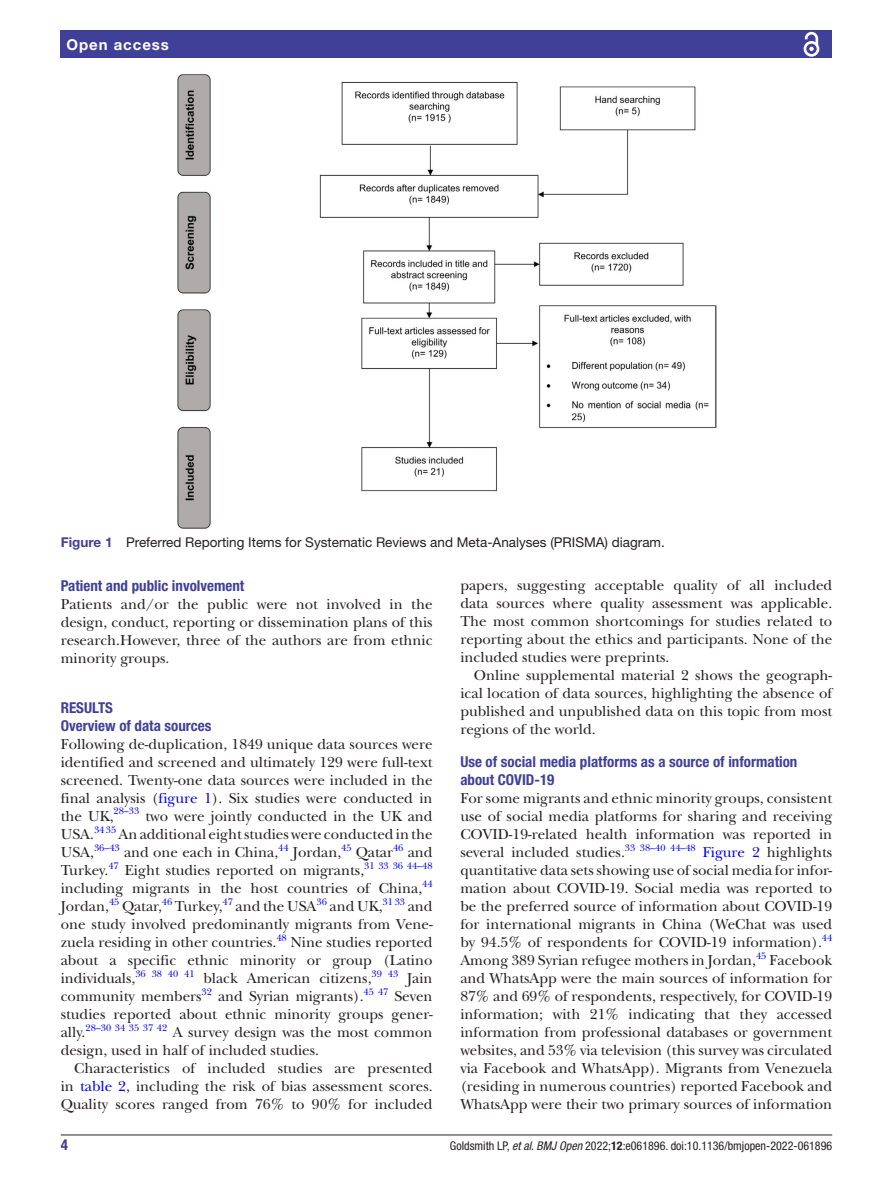
<style>
.page{position:relative;width:893px;height:1191px;background:#fff}
.page>*{position:absolute;margin:0;border:0;box-sizing:border-box;transform-origin:0 0}
.t1{font:15px/18px "New Baskerville";color:#231f20;text-align:justify}
.t2{font:700 condensed 15px/18px "Helvetica Neue LT Std";color:#414099}
.t3{font:700 15px "Helvetica Neue LT Std";letter-spacing:.065em;color:#fff}
.t4{font:13.5px "Helvetica Neue LT Std";color:#231f20}
.t5{font:condensed 12px "Helvetica Neue LT Std";color:#231f20}
.t6{font:9.9px "New Baskerville";color:#00f}
.s1{font-weight:700;color:#414099}
.s2{color:#00f}
.s3{font-style:italic}
.s4{font-weight:700}
</style>
<div class="page">
<hr style="left:61px;top:1134px;width:771px;height:1px;background:#231f20">
<div style="left:61px;top:31px;width:771px;height:27px;background:#414099"></div>
<svg style="left:803px;top:31px;width:17px;height:26px"></svg>
<img style="left:177px;top:74px;width:539px;height:455px">
<p class="t3" style="left:66px;top:35px;width:104px">Open access</p>
<p class="t4" style="left:61px;top:534px;width:606px"><span class="s1">Figure 1</span> Preferred Reporting Items for Systematic Reviews and Meta-Analyses (PRISMA) diagram.</p>
<p class="t2" style="left:61px;top:576px;width:185px">Patient and public involvement</p>
<p class="t1" style="left:61px;top:595px;width:373px">Patients and/or the public were not involved in the design, conduct, reporting or dissemination plans of this research.However, three of the authors are from ethnic minority groups.</p>
<p class="t2" style="left:61px;top:698px;width:152px">RESULTS<br>Overview of data sources</p>
<p class="t1" style="left:61px;top:735px;width:373px">Following de-duplication, 1849 unique data sources were identified and screened and ultimately 129 were full-text screened. Twenty-one data sources were included in the final analysis (<span class="s2">figure 1</span>). Six studies were conducted in the UK,<sup>28–33</sup> two were jointly conducted in the UK and USA.</p>
<p class="t6" style="left:94px;top:823px;width:24px">34 35</p>
<p class="t1" style="left:119px;top:825px;width:316px">An additional eight studies were conducted in the</p>
<p class="t1" style="left:61px;top:843px;width:35px">USA,</p>
<p class="t6" style="left:94px;top:841px;width:27px">36–43</p>
<p class="t1" style="left:124px;top:843px;width:156px">and one each in China,</p>
<p class="t6" style="left:278px;top:841px;width:12px">44</p>
<p class="t1" style="left:293px;top:843px;width:50px">Jordan,</p>
<p class="t6" style="left:341px;top:841px;width:12px">45</p>
<p class="t1" style="left:356px;top:843px;width:39px">Qatar</p>
<p class="t6" style="left:393px;top:841px;width:12px">46</p>
<p class="t1" style="left:408px;top:843px;width:26px">and</p>
<p class="t6" style="left:108px;top:859px;width:12px">47</p>
<p class="t1" style="left:125px;top:861px;width:241px">Eight studies reported on migrants,</p>
<p class="t6" style="left:364px;top:859px;width:70px">31 33 36 44–48</p>
<p class="t1" style="left:61px;top:879px;width:363px">including migrants in the host countries of China,</p>
<p class="t6" style="left:422px;top:877px;width:12px">44</p>
<p class="t1" style="left:61px;top:897px;width:50px">Jordan,</p>
<p class="t6" style="left:109px;top:895px;width:12px">45</p>
<p class="t1" style="left:61px;top:861px;width:49px">Turkey.</p>
<p class="t6" style="left:223px;top:895px;width:12px">47</p>
<p class="t1" style="left:236px;top:897px;width:82px">and the USA</p>
<p class="t6" style="left:316px;top:895px;width:12px">36</p>
<p class="t1" style="left:330px;top:897px;width:55px">and UK,</p>
<p class="t6" style="left:383px;top:895px;width:24px">31 33</p>
<p class="t1" style="left:122px;top:897px;width:41px">Qatar,</p>
<p class="t6" style="left:162px;top:895px;width:12px">46</p>
<p class="t1" style="left:175px;top:897px;width:49px">Turkey,</p>
<p class="t1" style="left:61px;top:897px;width:373px;text-indent:347px">and one study involved predominantly migrants from Vene&shy;zuela residing in other countries.</p>
<p class="t6" style="left:276px;top:931px;width:12px">48</p>
<p class="t1" style="left:61px;top:933px;width:373px;text-indent:230px">Nine studies reported about a specific ethnic minority or group (Latino individuals,</p>
<p class="t6" style="left:135px;top:967px;width:61px">36 38 40 41</p>
<p class="t1" style="left:203px;top:969px;width:170px">black American citizens,</p>
<p class="t6" style="left:372px;top:967px;width:28px">39 43</p>
<p class="t1" style="left:61px;top:969px;width:373px;text-indent:346px">Jain community members<sup>32</sup> and Syrian migrants).<sup>45</sup> <sup>47</sup> Seven studies reported about ethnic minority groups gener&shy;ally.</p>
<p class="t6" style="left:86px;top:1021px;width:83px">28–30 34 35 37 42</p>
<p class="t1" style="left:61px;top:1023px;width:373px;text-indent:112px">A survey design was the most common design, used in half of included studies.</p>
<p class="t1" style="left:61px;top:1059px;width:373px;text-indent:14px">Characteristics of included studies are presented in <span class="s2">table 2</span>, including the risk of bias assessment scores.<br>Quality scores ranged from 76% to 90% for included</p>
<p class="t1" style="left:460px;top:576px;width:373px">papers, suggesting acceptable quality of all included data sources where quality assessment was applicable.<br>The most common shortcomings for studies related to reporting about the ethics and participants. None of the included studies were preprints.</p>
<p class="t1" style="left:460px;top:666px;width:373px;text-indent:14px">Online supplemental material 2 shows the geograph&shy;ical location of data sources, highlighting the absence of published and unpublished data on this topic from most regions of the world.</p>
<p class="t2" style="left:460px;top:752px;width:339px">Use of social media platforms as a source of information about COVID-19</p>
<p class="t1" style="left:460px;top:789px;width:373px">For some migrants and ethnic minority groups, consistent use of social media platforms for sharing and receiving COVID-19-related health information was reported in several included studies.</p>
<p class="t6" style="left:625px;top:841px;width:72px">33 38–40 44–48</p>
<p class="t1" style="left:460px;top:843px;width:373px;text-indent:242px"><span class="s2">Figure 2</span> highlights quantitative data sets showing use of social media for infor&shy;mation about COVID-19. Social media was reported to be the preferred source of information about COVID-19 for international migrants in China (WeChat was used by 94.5% of respondents for COVID-19 information).</p>
<p class="t6" style="left:822px;top:931px;width:12px">44</p>
<p class="t1" style="left:460px;top:951px;width:297px">Among 389 Syrian refugee mothers in Jordan,</p>
<p class="t6" style="left:756px;top:949px;width:12px">45</p>
<p class="t1" style="left:460px;top:951px;width:373px;text-indent:309px">Facebook and WhatsApp were the main sources of information for 87% and 69% of respondents, respectively, for COVID-19 information; with 21% indicating that they accessed information from professional databases or government websites, and 53% via television (this survey was circulated via Facebook and WhatsApp). Migrants from Venezuela (residing in numerous countries) reported Facebook and WhatsApp were their two primary sources of information</p>
<p class="t2" style="left:61px;top:1135px;width:9px">4</p>
<p class="t5" style="left:450px;top:1138px;width:384px">Goldsmith LP, <span class="s3">et al</span>. <span class="s3">BMJ Open</span> 2022;<span class="s4">12</span>:e061896. doi:10.1136/bmjopen-2022-061896</p>
</div>
